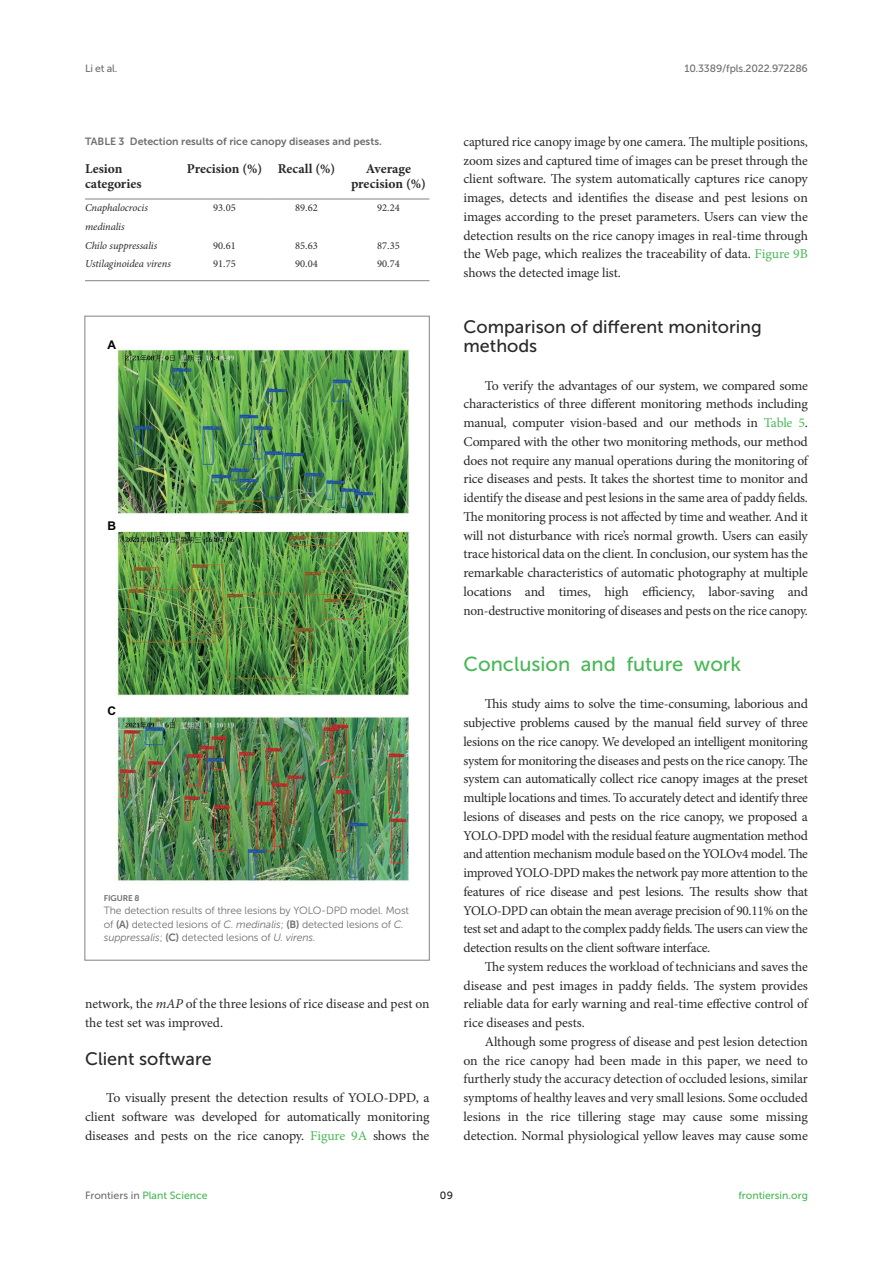
<style>
.page{position:relative;width:893px;height:1263px;background:#fff}
.page>*{position:absolute;margin:0;border:0;box-sizing:border-box;transform-origin:0 0}
.HEAD_1{font:20.25px "Museo Sans 500";color:#49b856}
.HEAD_2{font:18px/18.8px "Museo Sans 500";color:#292929}
.TEXT_FLUSH{font:13.5px/18.8px "Minion Pro";letter-spacing:-.015em;color:#292929;text-align:justify}
.TEXT{font:13.5px/18.8px "Minion Pro";letter-spacing:-.005em;color:#292929;text-align:justify}
.TB_CH{font:700 13.5px/15px "Minion Pro";color:#292929}
.t1{font:700 12px "Arial";color:#000001}
.FIG_LEG{font:10.5px/13.5px "Museo Sans 300";letter-spacing:-.01em;color:#6f6f70}
.TB_TX{font:italic 10.5px/18.8px "Minion Pro";letter-spacing:-.01em;color:#292929}
.TT{font:10.5px "Museo Sans 700";color:#6f6f70}
.TB_TX-2{font:10.5px "Minion Pro";color:#292929}
.t2{font:10.5px "Museo Sans 500";color:#49b856}
.t3{font:10.5px "Museo Sans 500";letter-spacing:-.015em;color:#6f6f70}
.t4{font:10.5px "Museo Sans 500";color:#231f20}
.FIG_HD{font:8.25px "Museo Sans 700";letter-spacing:-.01em;color:#6f6f70}
.s1{font-family:"Museo Sans 700"}
.s2{font-style:italic}
.s3{color:#49b856}
.s4{color:#6f6f70}
</style>
<div class="page">
<hr style="left:270px;top:280px;width:73px;height:1px;background:#808285">
<hr style="left:179px;top:280px;width:91px;height:1px;background:#808285">
<hr style="left:343px;top:280px;width:86px;height:1px;background:#808285">
<hr style="left:85px;top:280px;width:94px;height:1px;background:#808285">
<hr style="left:179px;top:199px;width:91px;height:1px;background:#808285">
<hr style="left:270px;top:199px;width:73px;height:1px;background:#808285">
<hr style="left:343px;top:199px;width:86px;height:1px;background:#808285">
<hr style="left:85px;top:199px;width:94px;height:1px;background:#808285">
<img style="left:115px;top:349px;width:295px;height:532px">
<p class="t3" style="left:85px;top:63px;width:34px">Li et al.</p>
<p class="t3" style="left:684px;top:63px;width:125px">10.3389/fpls.2022.972286</p>
<p class="TT" style="left:85px;top:136px;width:298px">TABLE 3 Detection results of rice canopy diseases and pests.</p>
<p class="TB_CH" style="left:85px;top:161px;width:58px">Lesion categories</p>
<p class="TB_CH" style="left:187px;top:161px;width:77px">Precision (%)</p>
<p class="TB_CH" style="left:278px;top:161px;width:59px">Recall (%)</p>
<p class="TB_CH" style="left:351px;top:161px;width:76px;text-align:center">Average precision (%)</p>
<p class="TB_TX" style="left:85px;top:198px;width:64px">Cnaphalocrocis medinalis</p>
<p class="TB_TX-2" style="left:213px;top:201px;width:24px">93.05</p>
<p class="TB_TX-2" style="left:295px;top:201px;width:24px">89.62</p>
<p class="TB_TX-2" style="left:377px;top:201px;width:24px">92.24</p>
<p class="TB_TX" style="left:85px;top:236px;width:74px">Chilo suppressalis</p>
<p class="TB_TX-2" style="left:213px;top:238px;width:24px">90.61</p>
<p class="TB_TX-2" style="left:295px;top:238px;width:24px">85.63</p>
<p class="TB_TX-2" style="left:377px;top:238px;width:24px">87.35</p>
<p class="TB_TX" style="left:85px;top:255px;width:87px">Ustilaginoidea virens</p>
<p class="TB_TX-2" style="left:213px;top:257px;width:24px">91.75</p>
<p class="TB_TX-2" style="left:295px;top:257px;width:24px">90.04</p>
<p class="TB_TX-2" style="left:377px;top:257px;width:24px">90.74</p>
<p class="t1" style="left:108px;top:337px;width:10px">A</p>
<p class="t1" style="left:108px;top:517px;width:10px">B</p>
<p class="t1" style="left:108px;top:703px;width:10px">C</p>
<p class="FIG_HD" style="left:104px;top:893px;width:37px">FIGURE 8</p>
<p class="FIG_LEG" style="left:104px;top:904px;width:307px">The detection results of three lesions by YOLO-DPD model. Most of <span class="s1">(A)</span> detected lesions of <span class="s2">C. medinalis</span>; <span class="s1">(B)</span> detected lesions of <span class="s2">C. suppressalis</span>; <span class="s1">(C)</span> detected lesions of <span class="s2">U. virens.</span></p>
<p class="TEXT" style="left:85px;top:995px;width:346px">network, the <span class="s2">mAP</span> of the three lesions of rice disease and pest on the test set was improved.</p>
<p class="HEAD_2" style="left:85px;top:1049px;width:128px">Client software</p>
<p class="TEXT_FLUSH" style="left:85px;top:1088px;width:346px;text-indent:21px">To visually present the detection results of YOLO-DPD, a client software was developed for automatically monitoring diseases and pests on the rice canopy. <span class="s3">Figure 9A</span> shows the</p>
<p class="TEXT_FLUSH" style="left:463px;top:132px;width:346px">captured rice canopy image by one camera. The multiple positions, zoom sizes and captured time of images can be preset through the client software. The system automatically captures rice canopy images, detects and identifies the disease and pest lesions on images according to the preset parameters. Users can view the detection results on the rice canopy images in real-time through the Web page, which realizes the traceability of data. <span class="s3">Figure 9B </span>shows the detected image list.</p>
<p class="HEAD_2" style="left:463px;top:318px;width:300px">Comparison of different monitoring methods</p>
<p class="TEXT_FLUSH" style="left:463px;top:376px;width:346px;text-indent:21px">To verify the advantages of our system, we compared some characteristics of three different monitoring methods including manual, computer vision-based and our methods in <span class="s3">Table 5</span>.<br>Compared with the other two monitoring methods, our method does not require any manual operations during the monitoring of rice diseases and pests. It takes the shortest time to monitor and identify the disease and pest lesions in the same area of paddy fields.<br>The monitoring process is not affected by time and weather. And it will not disturbance with rice’s normal growth. Users can easily trace historical data on the client. In conclusion, our system has the remarkable characteristics of automatic photography at multiple locations and times, high efficiency, labor-saving and non-destructive monitoring of diseases and pests on the rice canopy.</p>
<p class="HEAD_1" style="left:463px;top:653px;width:279px">Conclusion and future work</p>
<p class="TEXT_FLUSH" style="left:463px;top:695px;width:346px;text-indent:21px">This study aims to solve the time-consuming, laborious and subjective problems caused by the manual field survey of three lesions on the rice canopy. We developed an intelligent monitoring system for monitoring the diseases and pests on the rice canopy. The system can automatically collect rice canopy images at the preset multiple locations and times. To accurately detect and identify three lesions of diseases and pests on the rice canopy, we proposed a YOLO-DPD model with the residual feature augmentation method and attention mechanism module based on the YOLOv4 model. The improved YOLO-DPD makes the network pay more attention to the features of rice disease and pest lesions. The results show that YOLO-DPD can obtain the mean average precision of 90.11% on the test set and adapt to the complex paddy fields. The users can view the detection results on the client software interface.</p>
<p class="TEXT" style="left:463px;top:957px;width:346px;text-indent:21px">The system reduces the workload of technicians and saves the disease and pest images in paddy fields. The system provides reliable data for early warning and real-time effective control of rice diseases and pests.</p>
<p class="TEXT" style="left:463px;top:1032px;width:346px;text-indent:21px">Although some progress of disease and pest lesion detection on the rice canopy had been made in this paper, we need to furtherly study the accuracy detection of occluded lesions, similar symptoms of healthy leaves and very small lesions. Some occluded lesions in the rice tillering stage may cause some missing detection. Normal physiological yellow leaves may cause some</p>
<p class="t2" style="left:85px;top:1190px;width:124px"><span class="s4">Frontiers in</span> Plant Science</p>
<p class="t4" style="left:440px;top:1190px;width:15px">09</p>
<p class="t2" style="left:738px;top:1190px;width:71px">frontiersin.org</p>
</div>
